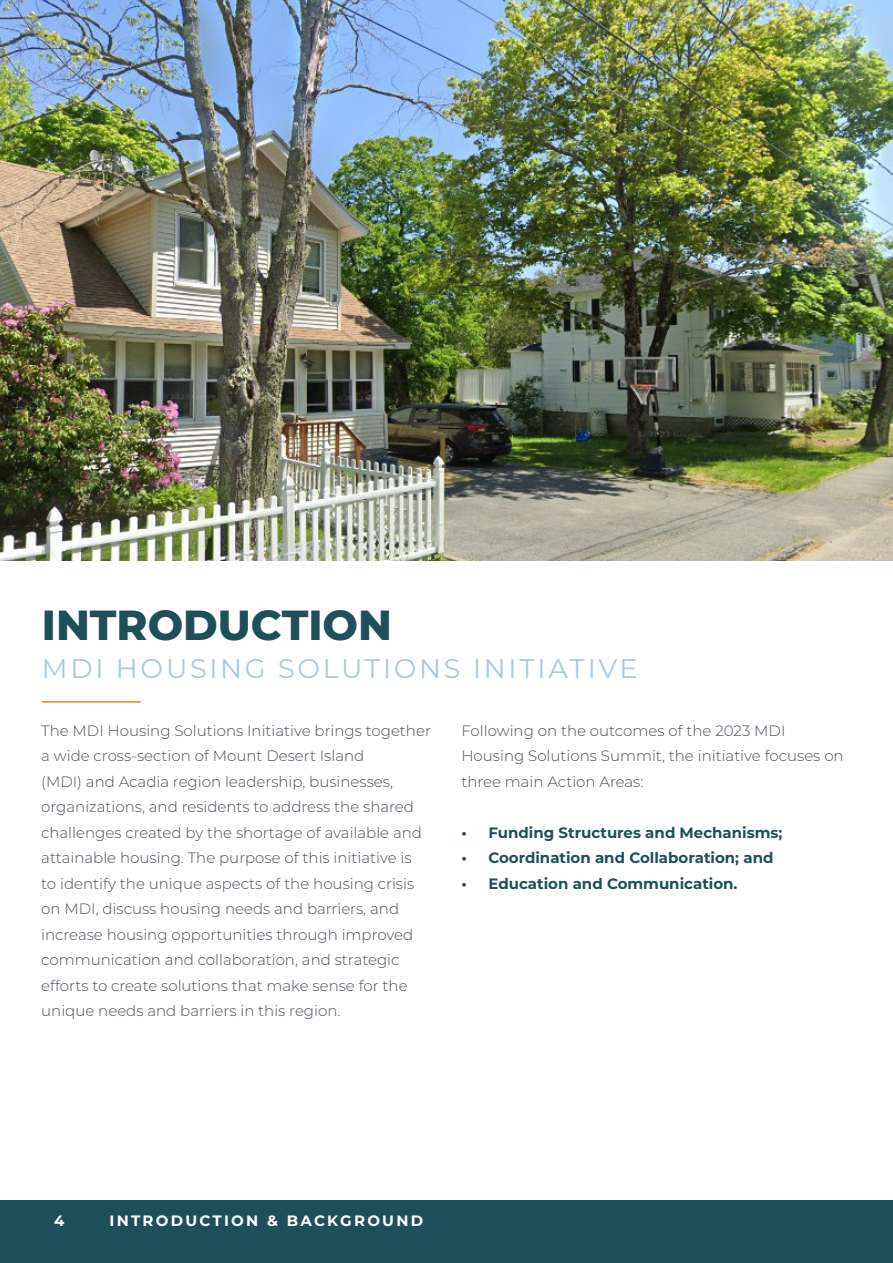
<style>
.page{position:relative;width:893px;height:1263px;background:#fff}
.page>*{position:absolute;margin:0;border:0;box-sizing:border-box;transform-origin:0 0}
.TOC_-_Align_Center{font:800 42px "Montserrat";color:#1f505a}
.Subheading_01{font:27px "Montserrat";letter-spacing:.1em;color:#a7cae1}
.Body_01_-_Align_Left{font:300 15px/25.5px "Montserrat";color:#4b4e5a}
.t1{font:700 15px "Montserrat";color:#1e505a}
.Body_01_-_Align_Left-2{font:700 15px "Montserrat";letter-spacing:.15em;color:#fff}
</style>
<div class="page">
<div style="left:0;top:1200px;width:893px;height:63px;background:#1e505a"></div>
<hr style="left:42px;top:701px;width:99px;height:2px;background:#f58320">
<img style="left:0;top:0;width:893px;height:560px">
<p class="TOC_-_Align_Center" style="left:42px;top:594px;width:352px">INTRODUCTION</p>
<p class="Subheading_01" style="left:42px;top:650px;width:597px">MDI HOUSING SOLUTIONS INITIATIVE</p>
<p class="Body_01_-_Align_Left" style="left:41px;top:717px;width:391px">The MDI Housing Solutions Initiative brings together a wide cross-section of Mount Desert Island<br>(MDI) and Acadia region leadership, businesses, organizations, and residents to address the shared challenges created by the shortage of available and attainable housing. The purpose of this initiative is<br>to identify the unique aspects of the housing crisis on MDI, discuss housing needs and barriers, and increase housing opportunities through improved communication and collaboration, and strategic efforts to create solutions that make sense for the unique needs and barriers in this region.</p>
<p class="Body_01_-_Align_Left" style="left:461px;top:717px;width:384px">Following on the outcomes of the 2023 MDI<br>Housing Solutions Summit, the initiative focuses on three main Action Areas:</p>
<p class="t1" style="left:461px;top:821px;width:322px">• Funding Structures and Mechanisms;</p>
<p class="t1" style="left:461px;top:847px;width:314px">• Coordination and Collaboration; and</p>
<p class="t1" style="left:461px;top:872px;width:278px">• Education and Communication.</p>
<p class="Body_01_-_Align_Left-2" style="left:54px;top:1210px;width:12px">4</p>
<p class="Body_01_-_Align_Left-2" style="left:109px;top:1210px;width:315px">INTRODUCTION &amp; BACKGROUND</p>
</div>
